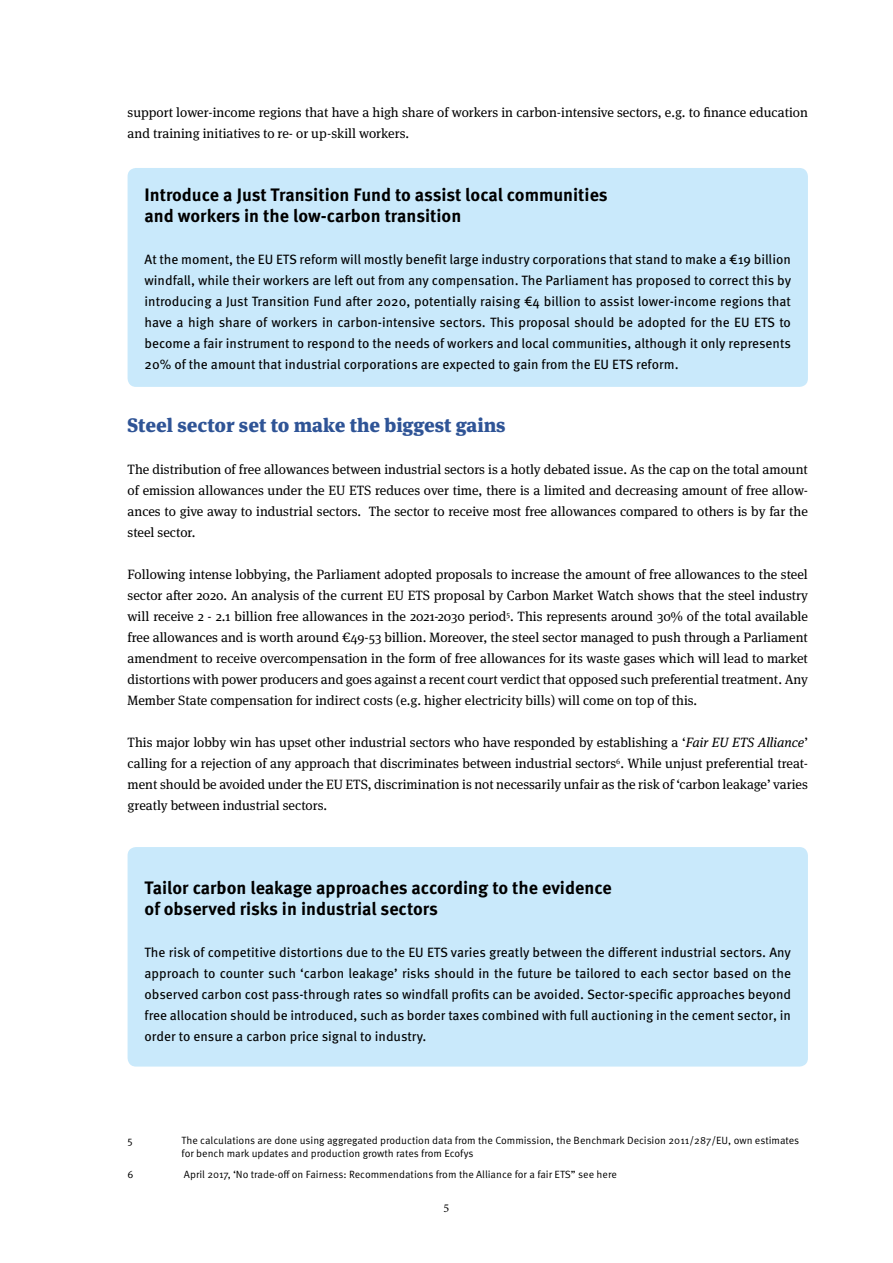
<style>
.page{position:relative;width:893px;height:1263px;background:#fff}
.page>*{position:absolute;margin:0;border:0;box-sizing:border-box;transform-origin:0 0}
.t1{font:900 19.5px "Meta Serif Pro";color:#2f5496}
.t2{font:700 18px/21px "Meta Pro";color:#000}
.t3{font:13.5px/21px "Meta Serif Pro";color:#000;text-align:justify}
.t4{font:13.5px/21px "Meta Pro";color:#000;text-align:justify}
.t5{font:12px "Minion Pro";color:#000}
.t6{font:10.5px/12.6px "Meta Pro Norm";color:#000}
.s1{font-style:italic}
</style>
<div class="page">
<div style="left:128px;top:168px;width:680px;height:219px;background:#c9e9fb;border-radius:9px"></div>
<div style="left:128px;top:847px;width:680px;height:219px;background:#c9e9fb;border-radius:9px"></div>
<p class="t3" style="left:128px;top:101px;width:682px">support lower-income regions that have a high share of workers in carbon-intensive sectors, e.g. to finance education and training initiatives to re- or up-skill workers.</p>
<h2 class="t2" style="left:145px;top:183px;width:465px">Introduce a Just Transition Fund to assist local communities and workers in the low-carbon transition</h2>
<p class="t4" style="left:145px;top:248px;width:648px">At the moment, the EU ETS reform will mostly benefit large industry corporations that stand to make a €19 billion windfall, while their workers are left out from any compensation. The Parliament has proposed to correct this by introducing a Just Transition Fund after 2020, potentially raising €4 billion to assist lower-income regions that have a high share of workers in carbon-intensive sectors. This proposal should be adopted for the EU ETS to become a fair instrument to respond to the needs of workers and local communities, although it only represents 20% of the amount that industrial corporations are expected to gain from the EU ETS reform.</p>
<h1 class="t1" style="left:128px;top:409px;width:380px">Steel sector set to make the biggest gains</h1>
<p class="t3" style="left:128px;top:458px;width:682px">The distribution of free allowances between industrial sectors is a hotly debated issue. As the cap on the total amount of emission allowances under the EU ETS reduces over time, there is a limited and decreasing amount of free allow&shy;ances to give away to industrial sectors. The sector to receive most free allowances compared to others is by far the steel sector.</p>
<p class="t3" style="left:128px;top:563px;width:682px">Following intense lobbying, the Parliament adopted proposals to increase the amount of free allowances to the steel sector after 2020. An analysis of the current EU ETS proposal by Carbon Market Watch shows that the steel industry will receive 2 - 2.1 billion free allowances in the 2021-2030 period<sup>5</sup>. This represents around 30% of the total available free allowances and is worth around €49-53 billion. Moreover, the steel sector managed to push through a Parliament amendment to receive overcompensation in the form of free allowances for its waste gases which will lead to market distortions with power producers and goes against a recent court verdict that opposed such preferential treatment. Any Member State compensation for indirect costs (e.g. higher electricity bills) will come on top of this.</p>
<p class="t3" style="left:128px;top:731px;width:682px">This major lobby win has upset other industrial sectors who have responded by establishing a ‘<span class="s1">Fair EU ETS Alliance</span>’ calling for a rejection of any approach that discriminates between industrial sectors<sup>6</sup>. While unjust preferential treat&shy;ment should be avoided under the EU ETS, discrimination is not necessarily unfair as the risk of ‘carbon leakage’ varies greatly between industrial sectors.</p>
<h2 class="t2" style="left:145px;top:876px;width:469px">Tailor carbon leakage approaches according to the evidence of observed risks in industrial sectors</h2>
<p class="t4" style="left:145px;top:941px;width:648px">The risk of competitive distortions due to the EU ETS varies greatly between the different industrial sectors. Any approach to counter such ‘carbon leakage’ risks should in the future be tailored to each sector based on the observed carbon cost pass-through rates so windfall profits can be avoided. Sector-specific approaches beyond free allocation should be introduced, such as border taxes combined with full auctioning in the cement sector, in order to ensure a carbon price signal to industry.</p>
<p class="t6" style="left:128px;top:1133px;width:7px">5</p>
<p class="t6" style="left:182px;top:1133px;width:619px">The calculations are done using aggregated production data from the Commission, the Benchmark Decision 2011/287/EU, own estimates for bench mark updates and production growth rates from Ecofys</p>
<p class="t6" style="left:128px;top:1167px;width:8px">6</p>
<p class="t6" style="left:184px;top:1167px;width:434px">April 2017, ‘No trade-off on Fairness: Recommendations from the Alliance for a fair ETS” see here</p>
<p class="t5" style="left:444px;top:1200px;width:7px">5</p>
</div>
